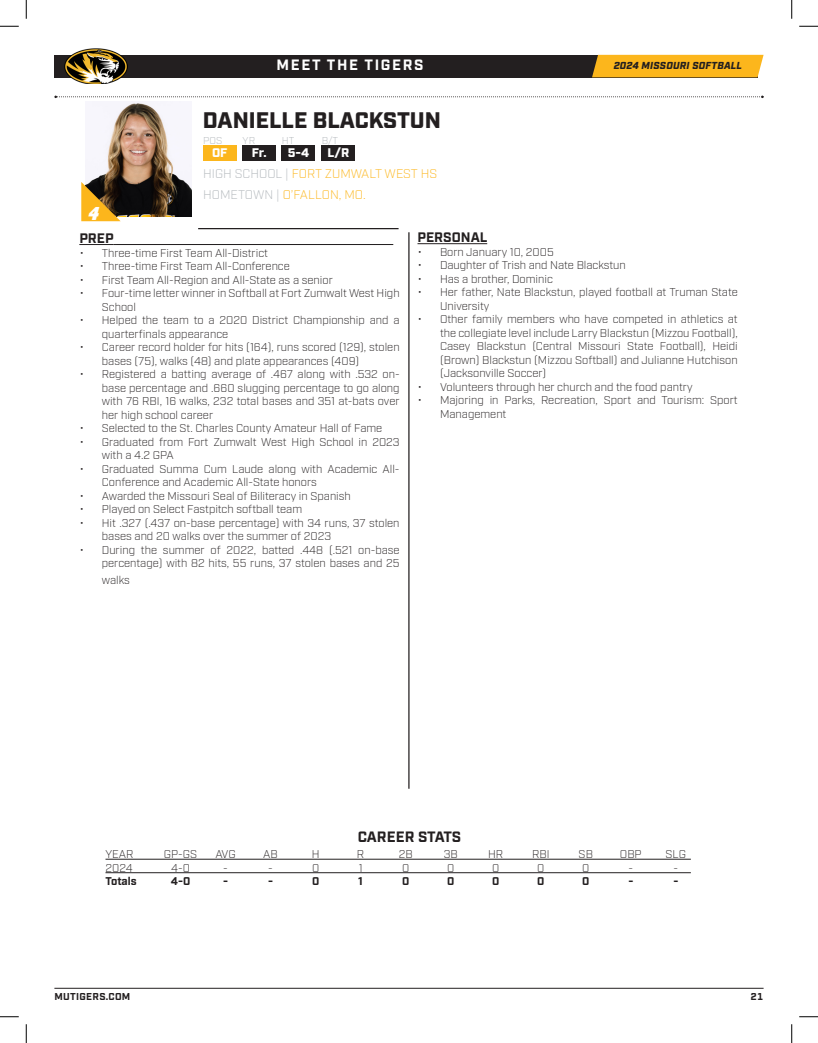
<style>
.page{position:relative;width:818px;height:1043px;background:#fff}
.page>*{position:absolute;margin:0;border:0;box-sizing:border-box;transform-origin:0 0}
.t1{font:900 22.5px "Industry";color:#231f20}
.t2{font:17.5px "Mizzou Nike Font";color:#fff}
.t3{font:700 15px "Industry";letter-spacing:.11em;color:#fff}
.t4{font:700 15px "Industry";letter-spacing:-.01em;color:#231f20}
.t5{font:700 13.75px "Industry";color:#231f20}
.t6{font:300 12.5px "Industry";color:#fcb61c}
.t7{font:900 12.5px "Industry";color:#fff}
.t8{font:300 11.25px/13.5px "Industry";color:#231f20}
.t9{font:700 11.25px "Industry";letter-spacing:-.01em;color:#231f20}
.t10{font:italic 900 10.12px "Industry";letter-spacing:.02em;color:#231f20}
.t11{font:700 10px "Industry";letter-spacing:.03em;color:#231f20}
.t12{font:300 10px "Industry";color:#b2b7bb}
.s1{color:#b2b7bb}
</style>
<div class="page">
<hr style="left:54px;top:987px;width:709px;height:1px;background:#231f20">
<svg style="left:54px;top:96px;width:709px;height:2px"></svg>
<div style="left:54px;top:55px;width:703px;height:22px;background:#231f20"></div>
<div style="left:592px;top:55px;width:171px;height:22px;background:#fcb61c"></div>
<img style="left:65px;top:48px;width:63px;height:36px">
<hr style="left:408px;top:232px;width:1px;height:556px;background:#231f20">
<hr style="left:79px;top:244px;width:35px;height:1px;background:#231f20">
<hr style="left:114px;top:244px;width:279px;height:1px;background:#231f20">
<hr style="left:105px;top:859px;width:585px;height:1px;background:#231f20">
<hr style="left:105px;top:872px;width:585px;height:1px;background:#231f20">
<hr style="left:417px;top:243px;width:70px;height:1px;background:#231f20">
<img style="left:85px;top:101px;width:107px;height:115px">
<hr style="left:198px;top:228px;width:200px;height:1px;background:#231f20">
<svg style="left:81px;top:182px;width:40px;height:39px;background:#946d1c"></svg>
<div style="left:203px;top:145px;width:33px;height:15px;background:#fcb61c"></div>
<div style="left:242px;top:145px;width:34px;height:15px;background:#231f20"></div>
<div style="left:282px;top:145px;width:33px;height:15px;background:#231f20"></div>
<div style="left:322px;top:145px;width:33px;height:15px;background:#231f20"></div>
<svg style="left:0;top:25px;width:19px;height:2px"></svg>
<svg style="left:799px;top:25px;width:18px;height:2px"></svg>
<svg style="left:0;top:1016px;width:19px;height:1px"></svg>
<svg style="left:799px;top:1016px;width:18px;height:1px"></svg>
<svg style="left:25px;top:0;width:2px;height:19px"></svg>
<svg style="left:25px;top:1024px;width:2px;height:18px"></svg>
<svg style="left:791px;top:0;width:1px;height:19px"></svg>
<svg style="left:791px;top:1024px;width:1px;height:18px"></svg>
<p class="t2" style="left:88px;top:205px;width:14px">4</p>
<p class="t3" style="left:276px;top:56px;width:149px">MEET THE TIGERS</p>
<p class="t1" style="left:203px;top:107px;width:239px">DANIELLE BLACKSTUN</p>
<p class="t12" style="left:322px;top:134px;width:18px">B/T</p>
<p class="t7" style="left:327px;top:145px;width:23px">L/R</p>
<p class="t12" style="left:203px;top:134px;width:21px">POS</p>
<p class="t7" style="left:212px;top:145px;width:17px">OF</p>
<p class="t12" style="left:282px;top:134px;width:14px">HT</p>
<p class="t7" style="left:287px;top:145px;width:23px">5-4</p>
<p class="t6" style="left:203px;top:166px;width:235px"><span class="s1">HIGH SCHOOL |</span> FORT ZUMWALT WEST HS</p>
<p class="t6" style="left:203px;top:187px;width:164px"><span class="s1">HOMETOWN |</span> O’FALLON, MO.</p>
<p class="t12" style="left:242px;top:134px;width:14px">YR</p>
<p class="t7" style="left:252px;top:145px;width:16px">Fr.</p>
<p class="t10" style="left:613px;top:60px;width:130px">2024 MISSOURI SOFTBALL</p>
<p class="t8" style="left:79px;top:246px;width:190px">• Three-time First Team All-District</p>
<p class="t8" style="left:79px;top:259px;width:212px">• Three-time First Team All-Conference</p>
<p class="t8" style="left:79px;top:273px;width:255px">• First Team All-Region and All-State as a senior</p>
<p class="t8" style="left:102px;top:286px;width:299px;text-indent:-22px">• Four-time letter winner in Softball at Fort Zumwalt West High<br>School</p>
<p class="t8" style="left:102px;top:313px;width:299px;text-indent:-22px">• Helped the team to a 2020 District Championship and a quarterfinals appearance</p>
<p class="t8" style="left:102px;top:340px;width:299px;text-indent:-22px">• Career record holder for hits (164), runs scored (129), stolen bases (75), walks (48) and plate appearances (409)</p>
<p class="t8" style="left:102px;top:367px;width:299px;text-align:justify;text-indent:-22px">• Registered a batting average of .467 along with .532 on&shy;base percentage and .660 slugging percentage to go along with 76 RBI, 16 walks, 232 total bases and 351 at-bats over her high school career</p>
<p class="t8" style="left:79px;top:421px;width:304px">• Selected to the St. Charles County Amateur Hall of Fame</p>
<p class="t8" style="left:102px;top:435px;width:299px;text-indent:-22px">• Graduated from Fort Zumwalt West High School in 2023 with a 4.2 GPA</p>
<p class="t8" style="left:102px;top:462px;width:299px;text-indent:-22px">• Graduated Summa Cum Laude along with Academic All-<br>Conference and Academic All-State honors</p>
<p class="t8" style="left:79px;top:489px;width:273px">• Awarded the Missouri Seal of Biliteracy in Spanish</p>
<p class="t8" style="left:79px;top:502px;width:224px">• Played on Select Fastpitch softball team</p>
<p class="t8" style="left:102px;top:516px;width:299px;text-indent:-22px">• Hit .327 (.437 on-base percentage) with 34 runs, 37 stolen bases and 20 walks over the summer of 2023</p>
<p class="t8" style="left:79px;top:543px;width:322px;text-align:right">• During the summer of 2022, batted .448 (.521 on-base percentage) with 82 hits, 55 runs, 37 stolen bases and 25</p>
<p class="t8" style="left:102px;top:573px;width:29px">walks</p>
<p class="t5" style="left:417px;top:229px;width:71px">PERSONAL</p>
<p class="t8" style="left:417px;top:245px;width:138px">• Born January 10, 2005</p>
<p class="t8" style="left:417px;top:259px;width:210px">• Daughter of Trish and Nate Blackstun</p>
<p class="t8" style="left:417px;top:272px;width:137px">• Has a brother, Dominic</p>
<p class="t8" style="left:440px;top:286px;width:299px;text-indent:-22px">• Her father, Nate Blackstun, played football at Truman State<br>University</p>
<p class="t8" style="left:440px;top:313px;width:299px;text-align:justify;text-indent:-22px">• Other family members who have competed in athletics at the collegiate level include Larry Blackstun (Mizzou Football), Casey Blackstun (Central Missouri State Football), Heidi (Brown) Blackstun (Mizzou Softball) and Julianne Hutchison (Jacksonville Soccer)</p>
<p class="t8" style="left:417px;top:380px;width:276px">• Volunteers through her church and the food pantry</p>
<p class="t8" style="left:440px;top:394px;width:299px;text-indent:-22px">• Majoring in Parks, Recreation, Sport and Tourism: Sport<br>Management</p>
<p class="t4" style="left:357px;top:827px;width:105px">CAREER STATS</p>
<p class="t8" style="left:105px;top:847px;width:30px">YEAR</p>
<p class="t8" style="left:164px;top:847px;width:35px">GP-GS</p>
<p class="t8" style="left:215px;top:847px;width:22px">AVG</p>
<p class="t8" style="left:263px;top:847px;width:16px">AB</p>
<p class="t8" style="left:312px;top:847px;width:9px">H</p>
<p class="t8" style="left:357px;top:847px;width:9px">R</p>
<p class="t8" style="left:398px;top:847px;width:15px">2B</p>
<p class="t8" style="left:443px;top:847px;width:16px">3B</p>
<p class="t8" style="left:488px;top:847px;width:17px">HR</p>
<p class="t8" style="left:532px;top:847px;width:19px">RBI</p>
<p class="t8" style="left:578px;top:847px;width:16px">SB</p>
<p class="t8" style="left:620px;top:847px;width:23px">OBP</p>
<p class="t8" style="left:665px;top:847px;width:22px">SLG</p>
<p class="t8" style="left:105px;top:861px;width:29px">2024</p>
<p class="t8" style="left:171px;top:861px;width:20px">4-0</p>
<p class="t8" style="left:312px;top:861px;width:9px">0</p>
<p class="t8" style="left:358px;top:861px;width:5px">1</p>
<p class="t8" style="left:402px;top:861px;width:9px">0</p>
<p class="t8" style="left:447px;top:861px;width:9px">0</p>
<p class="t8" style="left:492px;top:861px;width:9px">0</p>
<p class="t8" style="left:537px;top:861px;width:9px">0</p>
<p class="t8" style="left:582px;top:861px;width:9px">0</p>
<p class="t9" style="left:105px;top:874px;width:33px">Totals</p>
<p class="t9" style="left:171px;top:874px;width:21px">4-0</p>
<p class="t9" style="left:223px;top:874px;width:6px">-</p>
<p class="t9" style="left:268px;top:874px;width:6px">-</p>
<p class="t9" style="left:312px;top:874px;width:9px">0</p>
<p class="t9" style="left:358px;top:874px;width:6px">1</p>
<p class="t9" style="left:402px;top:874px;width:9px">0</p>
<p class="t9" style="left:447px;top:874px;width:9px">0</p>
<p class="t9" style="left:492px;top:874px;width:9px">0</p>
<p class="t9" style="left:537px;top:874px;width:9px">0</p>
<p class="t9" style="left:582px;top:874px;width:9px">0</p>
<p class="t9" style="left:628px;top:874px;width:6px">-</p>
<p class="t9" style="left:673px;top:874px;width:6px">-</p>
<p class="t11" style="left:54px;top:990px;width:78px">MUTIGERS.COM</p>
<p class="t11" style="left:750px;top:990px;width:15px">21</p>
</div>
